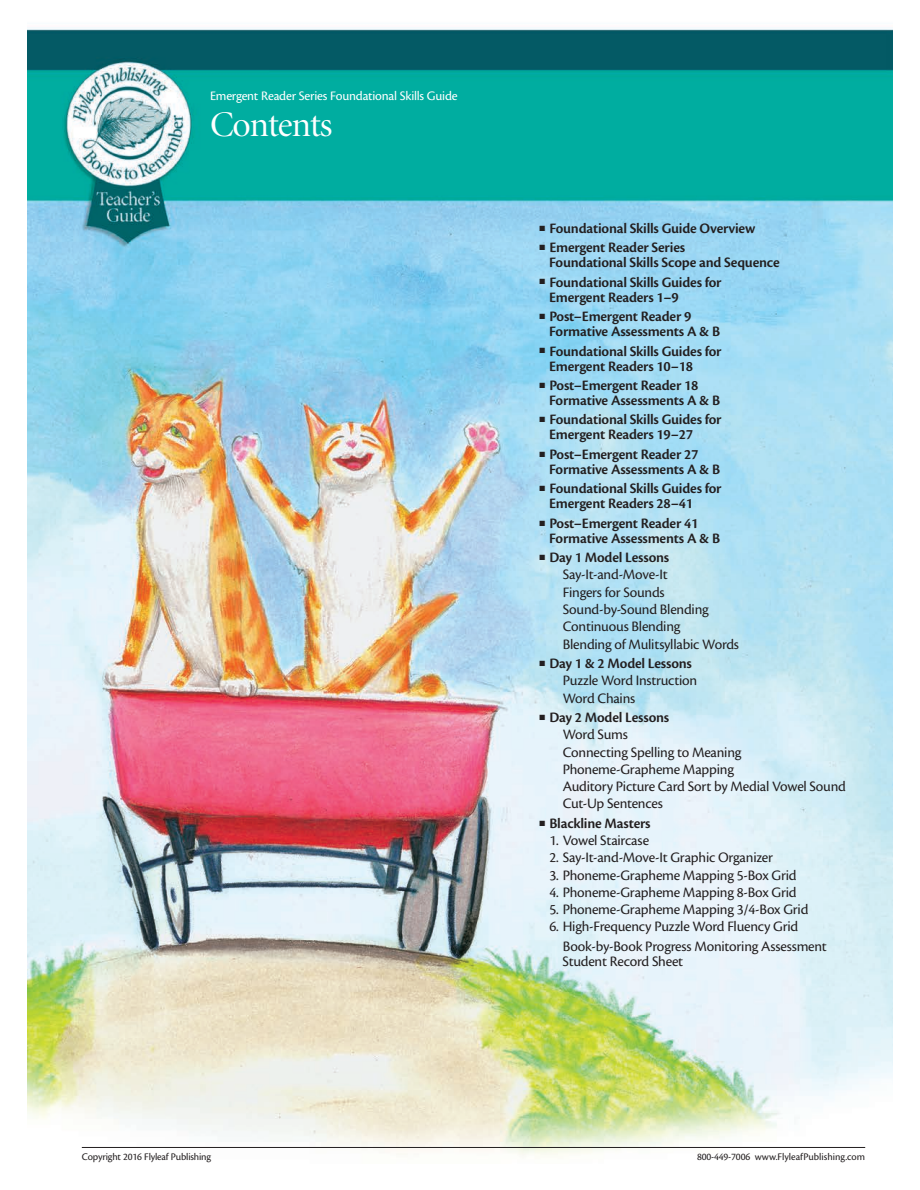
<style>
.page{position:relative;width:920px;height:1190px;background:#fff}
.page>*{position:absolute;margin:0;border:0;box-sizing:border-box;transform-origin:0 0}
.t1{font:36px "Minion Display";letter-spacing:-.03em;color:#fff}
.t2{font:15px/17.2px "Cronos Pro";letter-spacing:-.015em;color:#231f20}
.t3{font:600 15px/15px "Cronos Pro";letter-spacing:-.015em;color:#231f20}
.t4{font:13.5px "Cronos Pro";letter-spacing:-.015em;color:#fff}
.t5{font:10.5px "Cronos Pro";letter-spacing:-.015em;color:#231f20}
.s1{font-weight:600}
</style>
<div class="page">
<img style="left:28px;top:29px;width:864px;height:1127px">
<hr style="left:82px;top:1147px;width:783px;height:1px;background:#231f20">
<p class="t4" style="left:210px;top:91px;width:249px">Emergent Reader Series Foundational Skills Guide</p>
<h1 class="t1" style="left:210px;top:111px;width:124px">Contents</h1>
<p class="t3" style="left:539px;top:222px;width:217px">■ Foundational Skills Guide Overview</p>
<p class="t3" style="left:549px;top:241px;width:232px;text-indent:-10px">■ Emergent Reader Series<br>Foundational Skills Scope and Sequence</p>
<p class="t3" style="left:549px;top:275px;width:174px;text-indent:-10px">■ Foundational Skills Guides for<br>Emergent Readers 1–9</p>
<p class="t3" style="left:549px;top:310px;width:172px;text-indent:-10px">■ Post–Emergent Reader 9<br>Formative Assessments A &amp; B</p>
<p class="t3" style="left:549px;top:344px;width:174px;text-indent:-10px">■ Foundational Skills Guides for<br>Emergent Readers 10–18</p>
<p class="t3" style="left:549px;top:379px;width:172px;text-indent:-10px">■ Post–Emergent Reader 18<br>Formative Assessments A &amp; B</p>
<p class="t3" style="left:549px;top:413px;width:174px;text-indent:-10px">■ Foundational Skills Guides for<br>Emergent Readers 19–27</p>
<p class="t3" style="left:549px;top:448px;width:172px;text-indent:-10px">■ Post–Emergent Reader 27<br>Formative Assessments A &amp; B</p>
<p class="t3" style="left:549px;top:482px;width:174px;text-indent:-10px">■ Foundational Skills Guides for<br>Emergent Readers 28–41</p>
<p class="t3" style="left:549px;top:516px;width:172px;text-indent:-10px">■ Post–Emergent Reader 41<br>Formative Assessments A &amp; B</p>
<p class="t2" style="left:563px;top:550px;width:178px;text-indent:-23px">■ <span class="s1">Day 1 Model Lessons<br></span>Say-It-and-Move-It<br>Fingers for Sounds<br>Sound-by-Sound Blending<br>Continuous Blending<br>Blending of Mulitsyllabic Words</p>
<p class="t2" style="left:563px;top:656px;width:136px;text-indent:-23px">■ <span class="s1">Day 1 &amp; 2 Model Lessons<br></span>Puzzle Word Instruction<br>Word Chains</p>
<p class="t2" style="left:563px;top:710px;width:285px;text-indent:-23px">■ <span class="s1">Day 2 Model Lessons<br></span>Word Sums<br>Connecting Spelling to Meaning<br>Phoneme-Grapheme Mapping<br>Auditory Picture Card Sort by Medial Vowel Sound<br>Cut-Up Sentences</p>
<p class="t3" style="left:539px;top:816px;width:113px">■ Blackline Masters</p>
<p class="t2" style="left:549px;top:833px;width:101px">1. Vowel Staircase</p>
<p class="t2" style="left:549px;top:850px;width:225px">2. Say-It-and-Move-It Graphic Organizer</p>
<p class="t2" style="left:549px;top:867px;width:249px">3. Phoneme-Grapheme Mapping 5-Box Grid</p>
<p class="t2" style="left:549px;top:884px;width:249px">4. Phoneme-Grapheme Mapping 8-Box Grid</p>
<p class="t2" style="left:549px;top:902px;width:260px">5. Phoneme-Grapheme Mapping 3/4-Box Grid</p>
<p class="t2" style="left:563px;top:918px;width:266px;line-height:19.5px;text-indent:-13px">6. High-Frequency Puzzle Word Fluency Grid<br>Book-by-Book Progress Monitoring Assessment</p>
<p class="t2" style="left:562px;top:953px;width:122px">Student Record Sheet</p>
<p class="t5" style="left:82px;top:1152px;width:131px">Copyright 2016 Flyleaf Publishing</p>
<p class="t5" style="left:697px;top:1152px;width:170px">800-449-7006 www.FlyleafPublishing.com</p>
</div>
